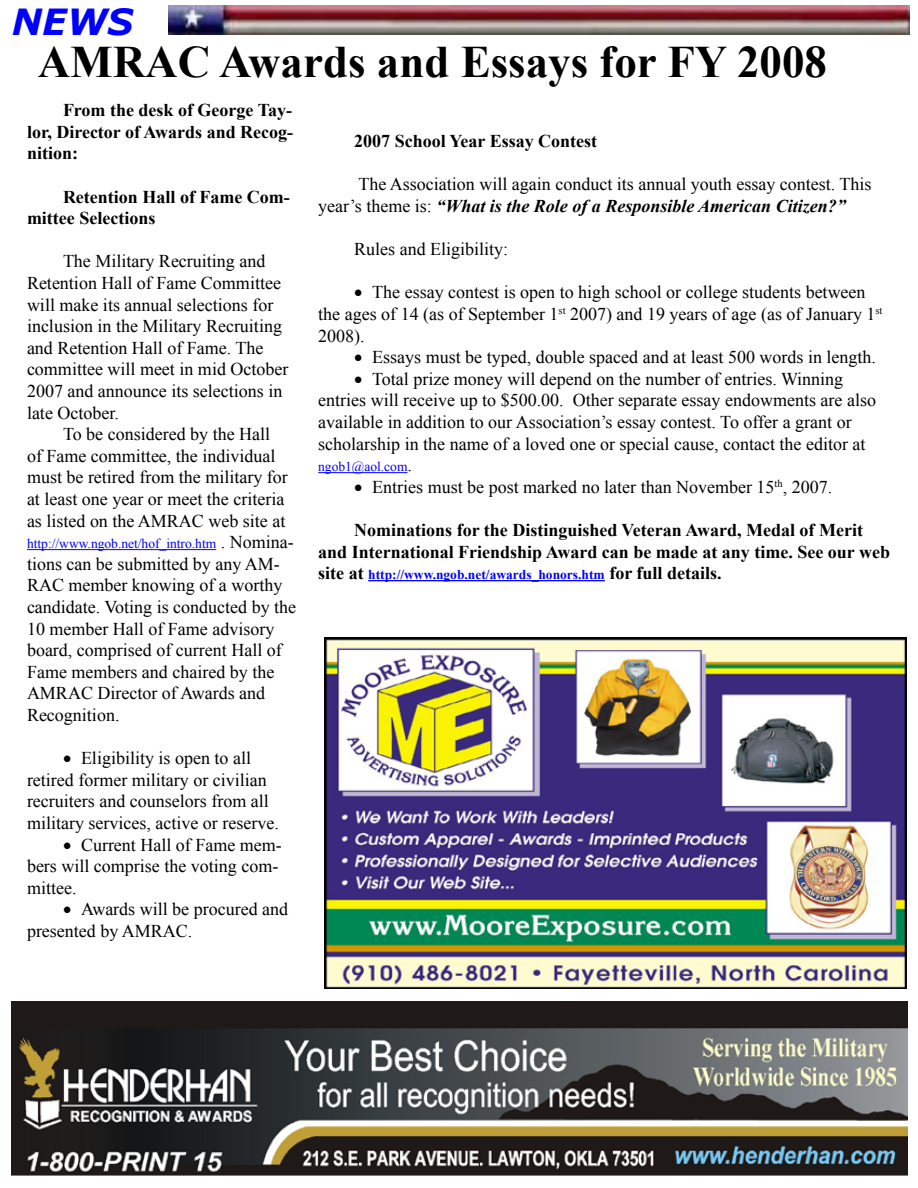
<style>
.page{position:relative;width:918px;height:1188px;background:#fff}
.page>*{position:absolute;margin:0;border:0;box-sizing:border-box;transform-origin:0 0}
.t1{font:700 45px "Times New Roman";color:#000}
.t2{font:italic 700 36px "Verdana";color:#00f}
.t3{font:18px/21.6px "Times New Roman";color:#000}
.t4{font:700 18px/21.6px "Times New Roman";color:#000;text-align:justify}
.t5{font:700 13.5px "Times New Roman";color:#00f}
.t6{font:13.5px "Times New Roman";color:#00f}
.s1{font-size:18px;color:#000}
.s2{font-weight:700;font-style:italic}
</style>
<div class="page">
<img style="left:169px;top:6px;width:741px;height:29px">
<img style="left:11px;top:1001px;width:896px;height:175px">
<img style="left:324px;top:638px;width:582px;height:351px">
<hr style="left:27px;top:549px;width:189px;height:1px;background:#00f">
<hr style="left:318px;top:472px;width:90px;height:1px;background:#00f">
<hr style="left:368px;top:580px;width:237px;height:1px;background:#00f">
<h2 class="t2" style="left:12px;top:-1px;width:123px">NEWS</h2>
<h1 class="t1" style="left:38px;top:31px;width:791px">AMRAC Awards and Essays for FY 2008</h1>
<p class="t4" style="left:27px;top:99px;width:268px;text-indent:36px">From the desk of George Tay&shy;lor, Director of Awards and Recog&shy;nition:</p>
<p class="t4" style="left:27px;top:185px;width:264px;text-indent:36px">Retention Hall of Fame Com&shy;mittee Selections</p>
<p class="t3" style="left:27px;top:250px;width:263px;text-indent:36px">The Military Recruiting and<br>Retention Hall of Fame Committee will make its annual selections for inclusion in the Military Recruiting and Retention Hall of Fame. The committee will meet in mid October<br>2007 and announce its selections in late October.</p>
<p class="t3" style="left:27px;top:423px;width:262px;text-indent:36px">To be considered by the Hall of Fame committee, the individual must be retired from the military for at least one year or meet the criteria as listed on the AMRAC web site at</p>
<p class="t6" style="left:27px;top:535px;width:268px">http://www.ngob.net/hof_intro.htm <span class="s1">. Nomina-</span></p>
<p class="t3" style="left:27px;top:553px;width:271px">tions can be submitted by any AM-<br>RAC member knowing of a worthy candidate. Voting is conducted by the<br>10 member Hall of Fame advisory board, comprised of current Hall of<br>Fame members and chaired by the<br>AMRAC Director of Awards and<br>Recognition.</p>
<p class="t3" style="left:27px;top:747px;width:253px;text-indent:36px">• Eligibility is open to all retired former military or civilian recruiters and counselors from all military services, active or reserve.</p>
<p class="t3" style="left:27px;top:833px;width:256px;text-indent:36px">• Current Hall of Fame mem&shy;bers will comprise the voting com&shy;mittee.</p>
<p class="t3" style="left:27px;top:898px;width:263px;text-indent:36px">• Awards will be procured and presented by AMRAC.</p>
<p class="t4" style="left:354px;top:130px;width:245px">2007 School Year Essay Contest</p>
<p class="t3" style="left:318px;top:173px;width:555px;text-indent:40px">The Association will again conduct its annual youth essay contest. This year’s theme is: <span class="s2">“What is the Role of a Responsible American Citizen?”</span></p>
<p class="t3" style="left:354px;top:238px;width:156px">Rules and Eligibility:</p>
<p class="t3" style="left:318px;top:281px;width:566px;text-indent:36px">• The essay contest is open to high school or college students between the ages of 14 (as of September 1<sup>st</sup> 2007) and 19 years of age (as of January 1<sup>st<br></sup>2008).</p>
<p class="t3" style="left:354px;top:346px;width:523px">• Essays must be typed, double spaced and at least 500 words in length.</p>
<p class="t3" style="left:318px;top:368px;width:559px;text-indent:36px">• Total prize money will depend on the number of entries. Winning entries will receive up to $500.00. Other separate essay endowments are also available in addition to our Association’s essay contest. To offer a grant or scholarship in the name of a loved one or special cause, contact the editor at</p>
<p class="t6" style="left:318px;top:458px;width:95px">ngob1@aol.com<span class="s1">.</span></p>
<p class="t3" style="left:354px;top:476px;width:480px">• Entries must be post marked no later than November 15<sup>th</sup>, 2007.</p>
<p class="t4" style="left:318px;top:519px;width:573px;text-align:center">Nominations for the Distinguished Veteran Award, Medal of Merit<br>and International Friendship Award can be made at any time. See our web</p>
<p class="t5" style="left:318px;top:565px;width:405px"><span class="s1">site at</span> http://www.ngob.net/awards_honors.htm <span class="s1">for full details.</span></p>
</div>
